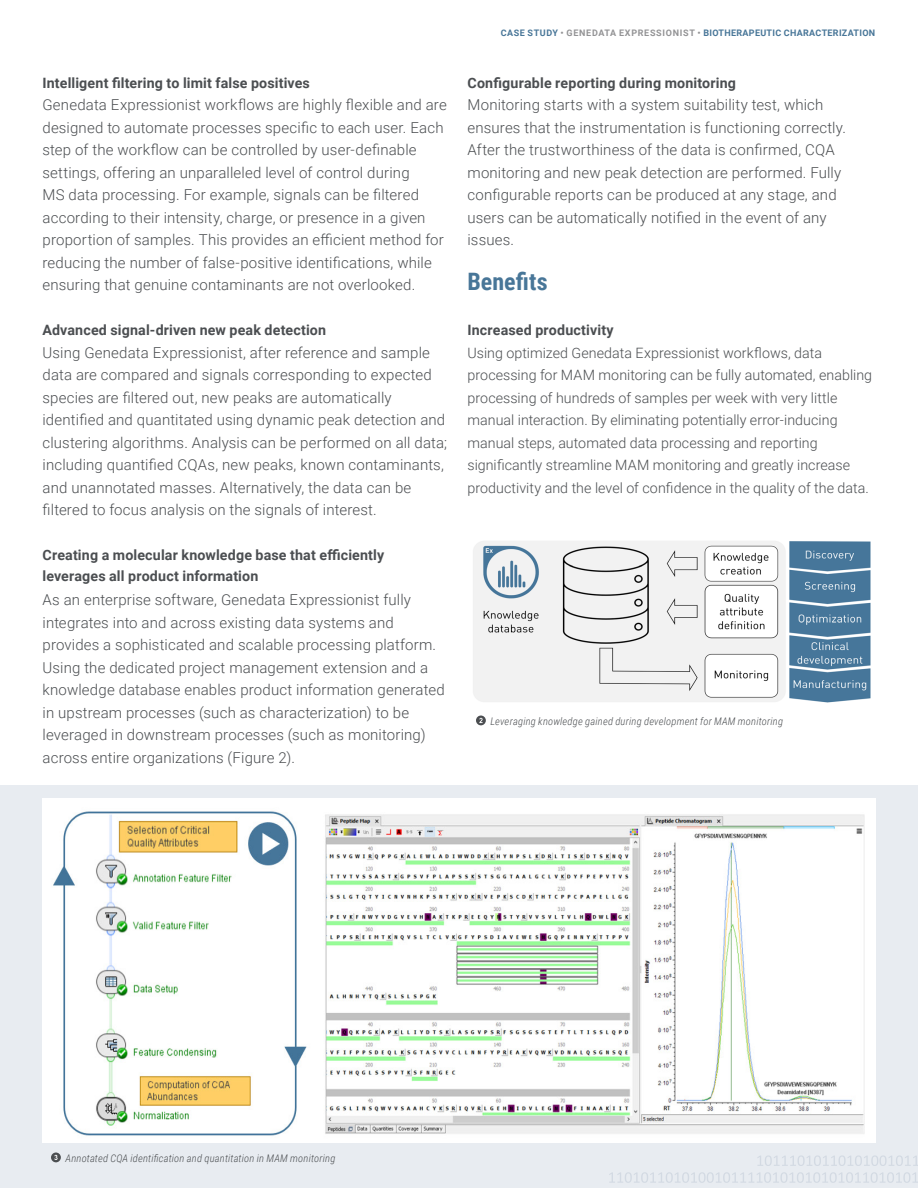
<style>
.page{position:relative;width:918px;height:1188px;background:#fff}
.page>*{position:absolute;margin:0;border:0;box-sizing:border-box;transform-origin:0 0}
._03_Subline_H2{font:700 24px "Roboto Condensed";letter-spacing:.005em;color:#487698}
._04_Running_TXT{font:300 15px/22.5px "Roboto";letter-spacing:.01em;color:#4b4e51}
._04_Running_TXT-2{font:300 14.25px/22.5px "Roboto";letter-spacing:.005em;color:#4b4e51}
._03_Subline_H2-2{font:700 14.25px/21px "Roboto";letter-spacing:.01em;color:#4b4e51}
._06_Caption{font:italic 300 10.5px "Roboto Condensed";letter-spacing:.02em;color:#4b4e51}
.t1{font:700 9px "Roboto";letter-spacing:.035em;color:#487698}
.s1{color:#939395}
</style>
<div class="page">
<div style="left:0;top:785px;width:918px;height:403px;background:#e8ecf1"></div>
<svg style="left:609px;top:1172px;width:309px;height:11px"></svg>
<svg style="left:757px;top:1155px;width:161px;height:11px"></svg>
<img style="left:43px;top:799px;width:832px;height:344px">
<img style="left:473px;top:541px;width:398px;height:162px">
<svg style="left:51px;top:1153px;width:10px;height:9px"></svg>
<svg style="left:54px;top:1155px;width:4px;height:5px"></svg>
<svg style="left:476px;top:716px;width:10px;height:9px"></svg>
<svg style="left:479px;top:718px;width:4px;height:5px"></svg>
<p class="_03_Subline_H2-2" style="left:43px;top:71px;width:269px">Intelligent filtering to limit false positives</p>
<p class="_04_Running_TXT" style="left:43px;top:93px;width:406px">Genedata Expressionist workflows are highly flexible and are designed to automate processes specific to each user. Each step of the workflow can be controlled by user-definable settings, offering an unparalleled level of control during<br>MS data processing. For example, signals can be filtered according to their intensity, charge, or presence in a given proportion of samples. This provides an efficient method for reducing the number of false-positive identifications, while ensuring that genuine contaminants are not overlooked.</p>
<p class="_03_Subline_H2-2" style="left:43px;top:319px;width:285px">Advanced signal-driven new peak detection</p>
<p class="_04_Running_TXT" style="left:43px;top:340px;width:406px">Using Genedata Expressionist, after reference and sample data are compared and signals corresponding to expected species are filtered out, new peaks are automatically identified and quantitated using dynamic peak detection and clustering algorithms. Analysis can be performed on all data; including quantified CQAs, new peaks, known contaminants, and unannotated masses. Alternatively, the data can be filtered to focus analysis on the signals of interest.</p>
<p class="_03_Subline_H2-2" style="left:43px;top:544px;width:343px">Creating a molecular knowledge base that efficiently leverages all product information</p>
<p class="_04_Running_TXT" style="left:43px;top:588px;width:404px">As an enterprise software, Genedata Expressionist fully integrates into and across existing data systems and provides a sophisticated and scalable processing platform.<br>Using the dedicated project management extension and a knowledge database enables product information generated in upstream processes (such as characterization) to be leveraged in downstream processes (such as monitoring) across entire organizations (Figure 2).</p>
<p class="t1" style="left:501px;top:26px;width:376px">CASE STUDY <span class="s1">• GENEDATA EXPRESSIONIST •</span> BIOTHERAPEUTIC CHARACTERIZATION</p>
<p class="_03_Subline_H2-2" style="left:468px;top:71px;width:270px">Configurable reporting during monitoring</p>
<p class="_04_Running_TXT" style="left:468px;top:93px;width:380px">Monitoring starts with a system suitability test, which ensures that the instrumentation is functioning correctly.<br>After the trustworthiness of the data is confirmed, CQA monitoring and new peak detection are performed. Fully configurable reports can be produced at any stage, and users can be automatically notified in the event of any issues.</p>
<p class="_03_Subline_H2" style="left:468px;top:265px;width:82px">Benefits</p>
<p class="_03_Subline_H2-2" style="left:468px;top:319px;width:148px">Increased productivity</p>
<p class="_04_Running_TXT-2" style="left:468px;top:341px;width:406px">Using optimized Genedata Expressionist workflows, data processing for MAM monitoring can be fully automated, enabling processing of hundreds of samples per week with very little manual interaction. By eliminating potentially error-inducing manual steps, automated data processing and reporting significantly streamline MAM monitoring and greatly increase productivity and the level of confidence in the quality of the data.</p>
<p class="_06_Caption" style="left:491px;top:714px;width:294px">Leveraging knowledge gained during development for MAM monitoring</p>
<p class="_06_Caption" style="left:66px;top:1151px;width:271px">Annotated CQA identification and quantitation in MAM monitoring</p>
</div>
